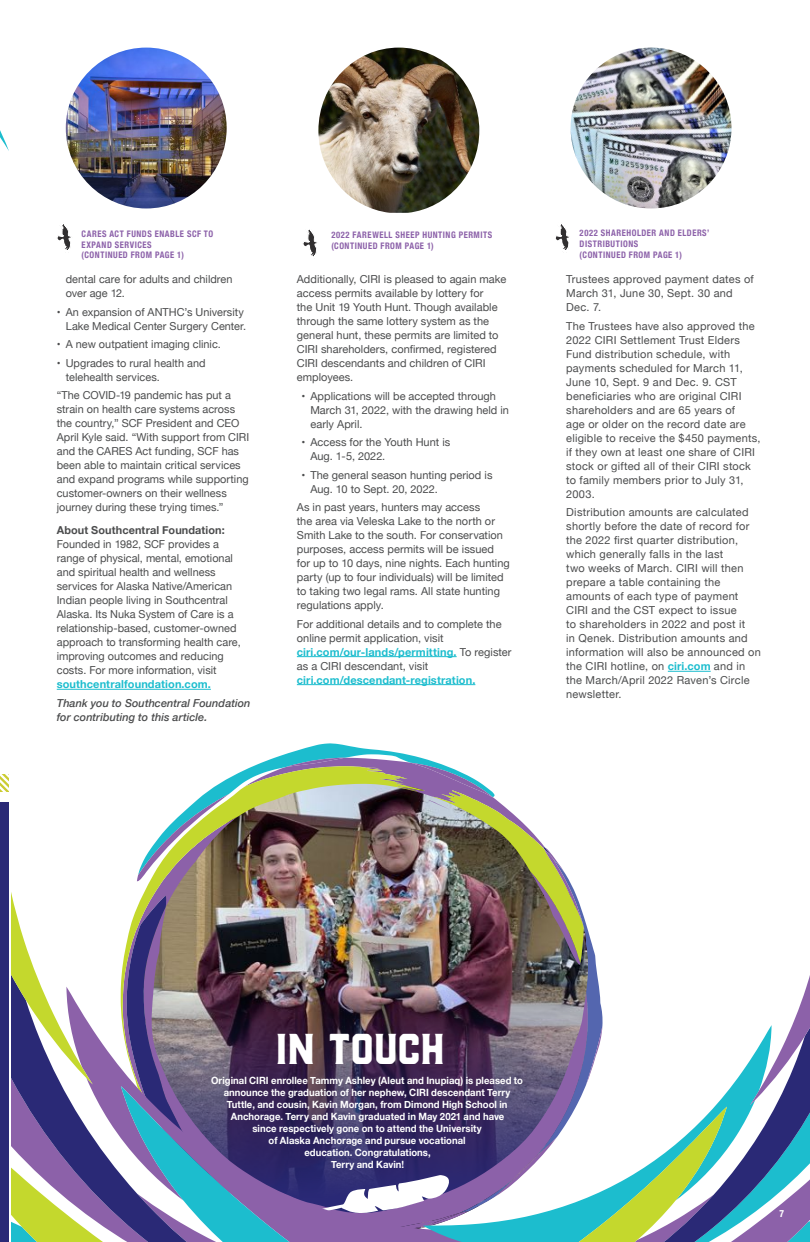
<style>
.page{position:relative;width:810px;height:1242px;background:#fff}
.page>*{position:absolute;margin:0;border:0;box-sizing:border-box;transform-origin:0 0}
.t1{font:43.2px "Northwest";letter-spacing:-.015em;color:#fff}
.t2{font:11px/14px "Helvetica Neue";letter-spacing:.005em;color:#4b4c4d}
.t3{font:italic 500 11px/14px "Helvetica Neue";letter-spacing:.005em;color:#4b4c4d}
.t4{font:700 11px "Helvetica Neue";letter-spacing:.01em;color:#1cbdce}
.t5{font:700 11px "Helvetica Neue";letter-spacing:.01em;color:#4b4c4d}
.t6{font:700 10px/12px "Helvetica Neue";letter-spacing:.005em;color:#fff;text-align:center;scale:.95 1}
.t7{font:700 condensed 10px "Helvetica Neue";color:#fff;scale:.95 1}
.t8{font:700 condensed 9px/10.8px "Helvetica Neue";letter-spacing:.065em;color:#8c61a9;scale:.95 1}
.s1{font-weight:700;color:#1cbdce}
</style>
<div class="page">
<svg style="left:274px;top:743px;width:148px;height:15px"></svg>
<svg style="left:0;top:130px;width:9px;height:21px"></svg>
<img style="left:0;top:758px;width:810px;height:484px">
<img style="left:571px;top:48px;width:160px;height:160px;border-radius:80px">
<svg style="left:555px;top:224px;width:14px;height:26px"></svg>
<hr style="left:668px;top:671px;width:43px;height:1px;background:#1cbdce">
<img style="left:318px;top:48px;width:161px;height:165px">
<hr style="left:297px;top:656px;width:160px;height:1px;background:#1cbdce">
<hr style="left:297px;top:684px;width:178px;height:1px;background:#1cbdce">
<svg style="left:303px;top:229px;width:14px;height:28px"></svg>
<img style="left:66px;top:48px;width:161px;height:160px;border-radius:80px">
<hr style="left:57px;top:689px;width:154px;height:1px;background:#1cbdce">
<svg style="left:57px;top:224px;width:14px;height:26px"></svg>
<p class="t8" style="left:82px;top:228px;width:140px">CARES ACT FUNDS ENABLE SCF TO<br>EXPAND SERVICES<br>(CONTINUED FROM PAGE 1)</p>
<p class="t2" style="left:66px;top:272px;width:168px">dental care for adults and children over age 12.</p>
<p class="t2" style="left:57px;top:305px;width:191px;text-align:right">• An expansion of ANTHC’s University<br>Lake Medical Center Surgery Center.</p>
<p class="t2" style="left:57px;top:337px;width:166px">• A new outpatient imaging clinic.</p>
<p class="t2" style="left:66px;top:356px;width:141px;text-indent:-9px">• Upgrades to rural health and telehealth services.</p>
<p class="t2" style="left:57px;top:388px;width:194px">“The COVID-19 pandemic has put a strain on health care systems across the country,” SCF President and CEO April Kyle said. “With support from CIRI and the CARES Act funding, SCF has been able to maintain critical services and expand programs while supporting customer-owners on their wellness journey during these trying times.”</p>
<p class="t5" style="left:57px;top:523px;width:170px">About Southcentral Foundation:</p>
<p class="t2" style="left:57px;top:537px;width:186px">Founded in 1982, SCF provides a range of physical, mental, emotional and spiritual health and wellness services for Alaska Native/American Indian people living in Southcentral Alaska. Its Nuka System of Care is a relationship-based, customer-owned approach to transforming health care, improving outcomes and reducing costs. For more information, visit</p>
<p class="t4" style="left:57px;top:677px;width:156px">southcentralfoundation.com.</p>
<p class="t3" style="left:57px;top:696px;width:195px">Thank you to Southcentral Foundation for contributing to this article.</p>
<p class="t8" style="left:331px;top:230px;width:171px">2022 FAREWELL SHEEP HUNTING PERMITS (CONTINUED FROM PAGE 1)</p>
<p class="t2" style="left:297px;top:272px;width:211px">Additionally, CIRI is pleased to again make access permits available by lottery for<br>the Unit 19 Youth Hunt. Though available through the same lottery system as the general hunt, these permits are limited to CIRI shareholders, confirmed, registered CIRI descendants and children of CIRI employees.</p>
<p class="t2" style="left:310px;top:388px;width:200px;text-indent:-9px">• Applications will be accepted through<br>March 31, 2022, with the drawing held in early April.</p>
<p class="t2" style="left:310px;top:435px;width:142px;text-indent:-9px">• Access for the Youth Hunt is<br>Aug. 1-5, 2022.</p>
<p class="t2" style="left:310px;top:467px;width:184px;text-indent:-9px">• The general season hunting period is<br>Aug. 10 to Sept. 20, 2022.</p>
<p class="t2" style="left:297px;top:500px;width:214px">As in past years, hunters may access<br>the area via Veleska Lake to the north or Smith Lake to the south. For conservation purposes, access permits will be issued for up to 10 days, nine nights. Each hunting party (up to four individuals) will be limited to taking two legal rams. All state hunting regulations apply.</p>
<p class="t2" style="left:297px;top:616px;width:216px">For additional details and to complete the online permit application, visit <span class="s1">ciri.com/our-lands/permitting.</span> To register as a CIRI descendant, visit</p>
<p class="t4" style="left:297px;top:673px;width:180px">ciri.com/descendant-registration.</p>
<p class="t8" style="left:580px;top:228px;width:138px">2022 SHAREHOLDER AND ELDERS’<br>DISTRIBUTIONS<br>(CONTINUED FROM PAGE 1)</p>
<p class="t2" style="left:566px;top:272px;width:189px">Trustees approved payment dates of<br>March 31, June 30, Sept. 30 and<br>Dec. 7.</p>
<p class="t2" style="left:566px;top:319px;width:196px">The Trustees have also approved the<br>2022 CIRI Settlement Trust Elders<br>Fund distribution schedule, with payments scheduled for March 11,<br>June 10, Sept. 9 and Dec. 9. CST beneficiaries who are original CIRI shareholders and are 65 years of<br>age or older on the record date are eligible to receive the $450 payments, if they own at least one share of CIRI stock or gifted all of their CIRI stock to family members prior to July 31,<br>2003.</p>
<p class="t2" style="left:566px;top:505px;width:196px">Distribution amounts are calculated shortly before the date of record for the 2022 first quarter distribution, which generally falls in the last<br>two weeks of March. CIRI will then prepare a table containing the amounts of each type of payment CIRI and the CST expect to issue<br>to shareholders in 2022 and post it<br>in Qenek. Distribution amounts and information will also be announced on the CIRI hotline, on <span class="s1">ciri.com</span> and in the March/April 2022 Raven’s Circle newsletter.</p>
<h1 class="t1" style="left:276px;top:1016px;width:171px">IN TOUCH</h1>
<p class="t6" style="left:211px;top:1075px;width:330px">Original CIRI enrollee Tammy Ashley (Aleut and Inupiaq) is pleased to announce the graduation of her nephew, CIRI descendant Terry Tuttle, and cousin, Kavin Morgan, from Dimond High School in Anchorage. Terry and Kavin graduated in May 2021 and have<br>since respectively gone on to attend the University<br>of Alaska Anchorage and pursue vocational<br>education. Congratulations,<br>Terry and Kavin!</p>
<p class="t7" style="left:779px;top:1207px;width:6px">7</p>
</div>
